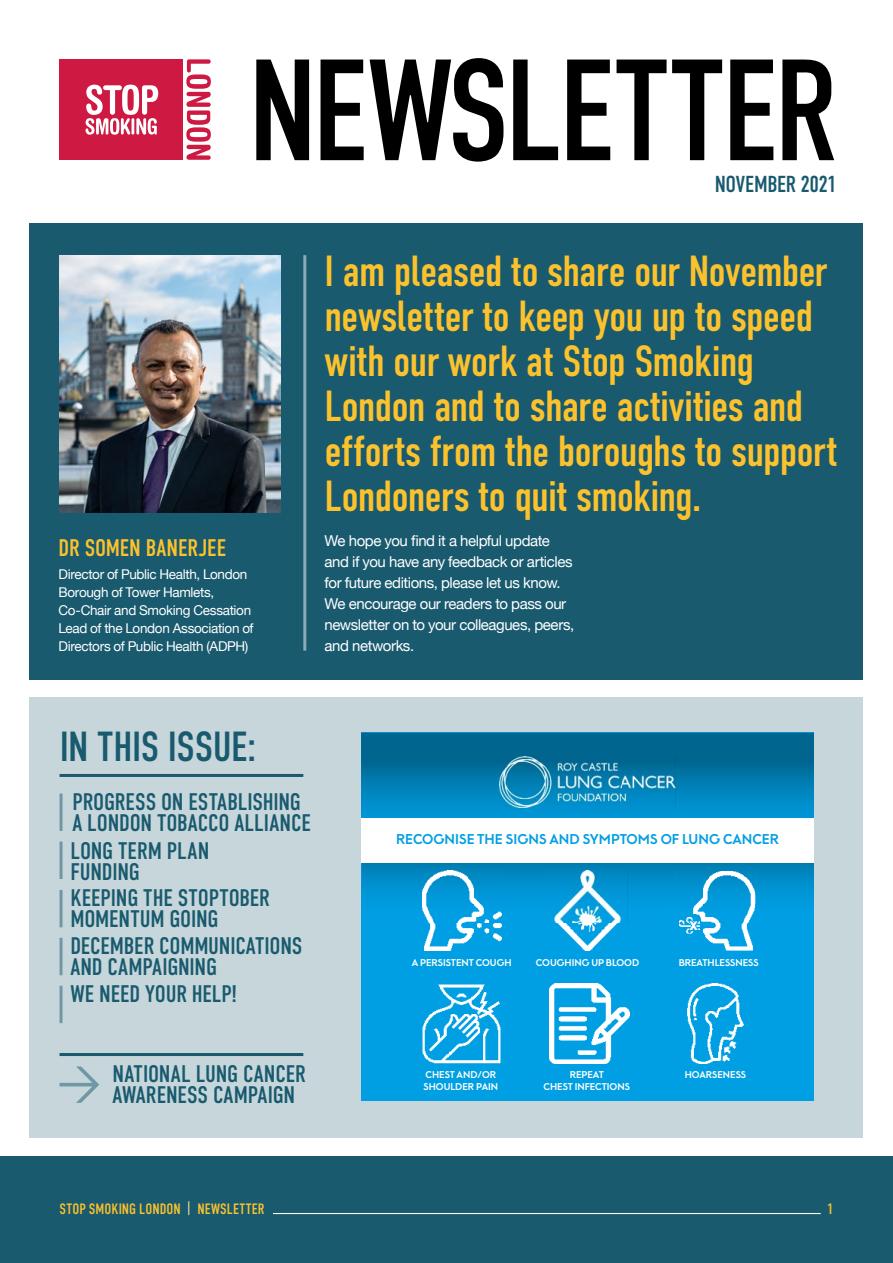
<style>
.page{position:relative;width:893px;height:1263px;background:#fff}
.page>*{position:absolute;margin:0;border:0;box-sizing:border-box;transform-origin:0 0}
.t1{font:143.7px "DIN Condensed";letter-spacing:-.03em;color:#000}
.t2{font:43.5px/45px "DIN Condensed";letter-spacing:-.025em;color:#fcc22d}
.t3{font:42px "DIN Condensed";letter-spacing:-.015em;color:#195a6e}
.t4{font:24px/21px "DIN Condensed";letter-spacing:-.01em;color:#195a6e}
.t5{font:24px "DIN Condensed";letter-spacing:-.005em;color:#fcc22d}
.t6{font:23.1px "DIN Condensed";letter-spacing:-.02em;color:#195a6e}
.t7{font:15px/21px "Helvetica Neue";letter-spacing:-.03em;color:#fff}
.t8{font:15px "DIN Condensed";letter-spacing:.005em;color:#fcc22d}
.t9{font:500 13.65px "Lit Sans";color:#009fe3}
.t10{font:13.5px/18px "Helvetica Neue";letter-spacing:-.025em;color:#fff}
.t11{font:700 10.8px "LEMONMILK";color:#fff}
.t12{font:500 9.45px/11.4px "Lit Sans";color:#fff}
.s1{color:#fde096}
</style>
<div class="page">
<div style="left:30px;top:697px;width:833px;height:440px;background:#c6d6db"></div>
<div style="left:30px;top:223px;width:833px;height:457px;background:#195a6e"></div>
<svg style="left:186px;top:59px;width:25px;height:101px"></svg>
<div style="left:59px;top:60px;width:124px;height:100px;background:#ce1942"></div>
<svg style="left:86px;top:85px;width:72px;height:50px"></svg>
<img style="left:60px;top:255px;width:221px;height:257px">
<div style="left:361px;top:733px;width:453px;height:368px;background:#009fe3"></div>
<img style="left:361px;top:733px;width:453px;height:190px">
<img style="left:499px;top:756px;width:177px;height:51px">
<div style="left:361px;top:818px;width:453px;height:44px;background:#fff"></div>
<img style="left:687px;top:984px;width:57px;height:79px">
<img style="left:422px;top:984px;width:79px;height:79px">
<img style="left:422px;top:871px;width:80px;height:79px">
<img style="left:549px;top:984px;width:80px;height:79px">
<img style="left:548px;top:871px;width:79px;height:79px">
<img style="left:676px;top:871px;width:79px;height:79px">
<div style="left:661px;top:910px;width:32px;height:33px;background:#009fe3"></div>
<img style="left:679px;top:920px;width:7px;height:12px">
<svg style="left:686px;top:915px;width:15px;height:21px"></svg>
<hr style="left:303px;top:255px;width:3px;height:396px;background:#fff">
<hr style="left:60px;top:774px;width:243px;height:3px;background:#195a6e">
<hr style="left:60px;top:1053px;width:243px;height:3px;background:#195a6e">
<hr style="left:60px;top:793px;width:3px;height:38px;background:#195a6e">
<hr style="left:60px;top:841px;width:3px;height:38px;background:#195a6e">
<hr style="left:60px;top:890px;width:3px;height:37px;background:#195a6e">
<hr style="left:60px;top:938px;width:3px;height:37px;background:#195a6e">
<hr style="left:60px;top:986px;width:3px;height:37px;background:#195a6e">
<div style="left:0;top:1157px;width:893px;height:106px;background:#195a6e"></div>
<hr style="left:273px;top:1213px;width:548px;height:1px;background:#fff">
<h1 class="t1" style="left:248px;top:31px;width:592px">NEWSLETTER</h1>
<p class="t6" style="left:715px;top:171px;width:123px">NOVEMBER 2021</p>
<p class="t5" style="left:59px;top:535px;width:169px">DR SOMEN BANERJEE</p>
<p class="t10" style="left:58px;top:566px;width:197px">Director of Public Health, London<br>Borough of Tower Hamlets,<br>Co-Chair and Smoking Cessation<br>Lead of the London Association of<br>Directors of Public Health (ADPH)</p>
<h2 class="t2" style="left:325px;top:249px;width:514px">I am pleased to share our November newsletter to keep you up to speed with our work at Stop Smoking<br>London and to share activities and efforts from the boroughs to support<br>Londoners to quit smoking.</h2>
<p class="t7" style="left:325px;top:531px;width:251px">We hope you find it a helpful update and if you have any feedback or articles for future editions, please let us know.<br>We encourage our readers to pass our newsletter on to your colleagues, peers, and networks.</p>
<h3 class="t3" style="left:60px;top:723px;width:198px">IN THIS ISSUE:</h3>
<p class="t4" style="left:72px;top:792px;width:240px">PROGRESS ON ESTABLISHING<br>A LONDON TOBACCO ALLIANCE</p>
<p class="t4" style="left:70px;top:840px;width:140px">LONG TERM PLAN<br>FUNDING</p>
<p class="t4" style="left:70px;top:888px;width:201px">KEEPING THE STOPTOBER<br>MOMENTUM GOING</p>
<p class="t4" style="left:70px;top:936px;width:234px">DECEMBER COMMUNICATIONS<br>AND CAMPAIGNING</p>
<p class="t4" style="left:70px;top:984px;width:168px">WE NEED YOUR HELP!</p>
<p class="t4" style="left:113px;top:1064px;width:195px">NATIONAL LUNG CANCER<br>AWARENESS CAMPAIGN</p>
<p class="t9" style="left:396px;top:831px;width:384px">RECOGNISE THE SIGNS AND SYMPTOMS OF LUNG CANCER</p>
<p class="t12" style="left:412px;top:957px;width:101px">A PERSISTENT COUGH</p>
<p class="t12" style="left:536px;top:957px;width:105px">COUGHING UP BLOOD</p>
<p class="t11" style="left:689px;top:919px;width:10px">X</p>
<p class="t12" style="left:679px;top:957px;width:82px">BREATHLESSNESS</p>
<p class="t12" style="left:423px;top:1069px;width:76px">CHEST AND/OR<br>SHOULDER PAIN</p>
<p class="t12" style="left:543px;top:1069px;width:88px;text-align:center">REPEAT<br>CHEST INFECTIONS</p>
<p class="t12" style="left:685px;top:1069px;width:63px">HOARSENESS</p>
<p class="t8" style="left:60px;top:1200px;width:206px">STOP SMOKING LONDON <span class="s1">|</span> NEWSLETTER</p>
<p class="t8" style="left:827px;top:1200px;width:8px">1</p>
</div>
